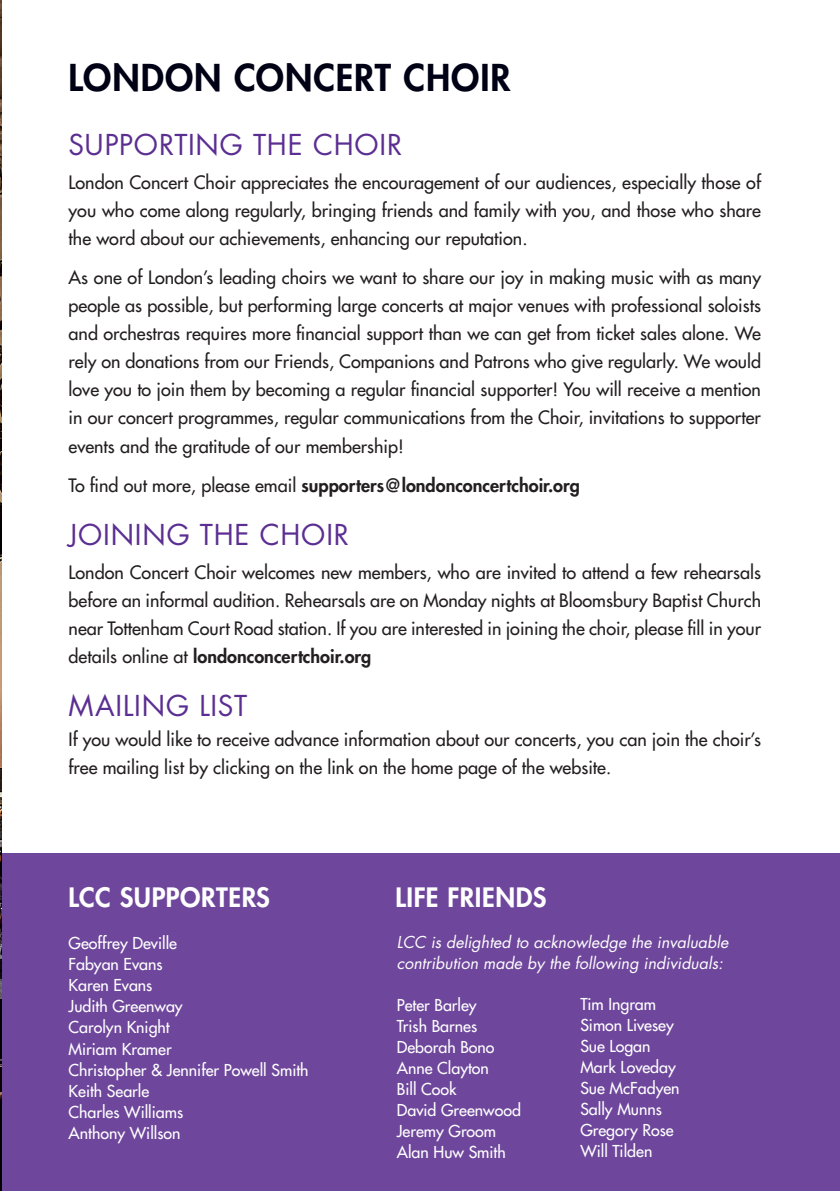
<style>
.page{position:relative;width:840px;height:1191px;background:#fff}
.page>*{position:absolute;margin:0;border:0;box-sizing:border-box;transform-origin:0 0}
.t1{font:800 36px "Futura Std";letter-spacing:.025em;color:#010116}
.t2{font:28px "Futura Std";letter-spacing:.03em;color:#5b2e91}
.t3{font:800 26px "Futura Std";letter-spacing:.02em;color:#fff}
.t4{font:500 18px/28px "Futura Std";color:#231f20;text-align:justify}
.t5{font:800 18px "Futura Std";color:#231f20}
.t6{font:500 16px/21px "Futura Std";color:#fff}
.t7{font:italic 16px/21px "Futura Std";color:#fff}
.s1{font-weight:500}
.s2{font-weight:800}
</style>
<div class="page">
<div style="left:0;top:852px;width:839px;height:339px;background:#6e479c"></div>
<img style="left:0;top:0;width:1px;height:1191px">
<h1 class="t1" style="left:69px;top:55px;width:443px">LONDON CONCERT CHOIR</h1>
<h2 class="t2" style="left:69px;top:127px;width:335px">SUPPORTING THE CHOIR</h2>
<p class="t4" style="left:69px;top:168px;width:693px">London Concert Choir appreciates the encouragement of our audiences, especially those of you who come along regularly, bringing friends and family with you, and those who share the word about our achievements, enhancing our reputation.</p>
<p class="t4" style="left:69px;top:264px;width:693px">As one of London’s leading choirs we want to share our joy in making music with as many people as possible, but performing large concerts at major venues with professional soloists and orchestras requires more financial support than we can get from ticket sales alone. We rely on donations from our Friends, Companions and Patrons who give regularly. We would love you to join them by becoming a regular financial supporter! You will receive a mention in our concert programmes, regular communications from the Choir, invitations to supporter events and the gratitude of our membership!</p>
<p class="t5" style="left:69px;top:474px;width:512px"><span class="s1">To find out more, please email</span> supporters@londonconcertchoir.org</p>
<h2 class="t2" style="left:69px;top:517px;width:282px">JOINING THE CHOIR</h2>
<p class="t4" style="left:69px;top:558px;width:693px">London Concert Choir welcomes new members, who are invited to attend a few rehearsals before an informal audition. Rehearsals are on Monday nights at Bloomsbury Baptist Church near Tottenham Court Road station. If you are interested in joining the choir, please fill in your details online at <span class="s2">londonconcertchoir.org</span></p>
<h2 class="t2" style="left:69px;top:688px;width:180px">MAILING LIST</h2>
<p class="t4" style="left:69px;top:725px;width:693px">If you would like to receive advance information about our concerts, you can join the choir’s free mailing list by clicking on the link on the home page of the website.</p>
<h3 class="t3" style="left:69px;top:880px;width:203px">LCC SUPPORTERS</h3>
<h3 class="t3" style="left:395px;top:880px;width:152px">LIFE FRIENDS</h3>
<p class="t6" style="left:69px;top:933px;width:241px">Geoffrey Deville<br>Fabyan Evans<br>Karen Evans<br>Judith Greenway<br>Carolyn Knight<br>Miriam Kramer<br>Christopher &amp; Jennifer Powell Smith<br>Keith Searle<br>Charles Williams<br>Anthony Willson</p>
<p class="t7" style="left:396px;top:932px;width:333px">LCC is delighted to acknowledge the invaluable contribution made by the following individuals:</p>
<p class="t6" style="left:396px;top:994px;width:125px">Peter Barley<br>Trish Barnes<br>Deborah Bono<br>Anne Clayton<br>Bill Cook<br>David Greenwood<br>Jeremy Groom<br>Alan Huw Smith</p>
<p class="t6" style="left:580px;top:994px;width:101px">Tim Ingram<br>Simon Livesey<br>Sue Logan<br>Mark Loveday<br>Sue McFadyen<br>Sally Munns<br>Gregory Rose<br>Will Tilden</p>
</div>
